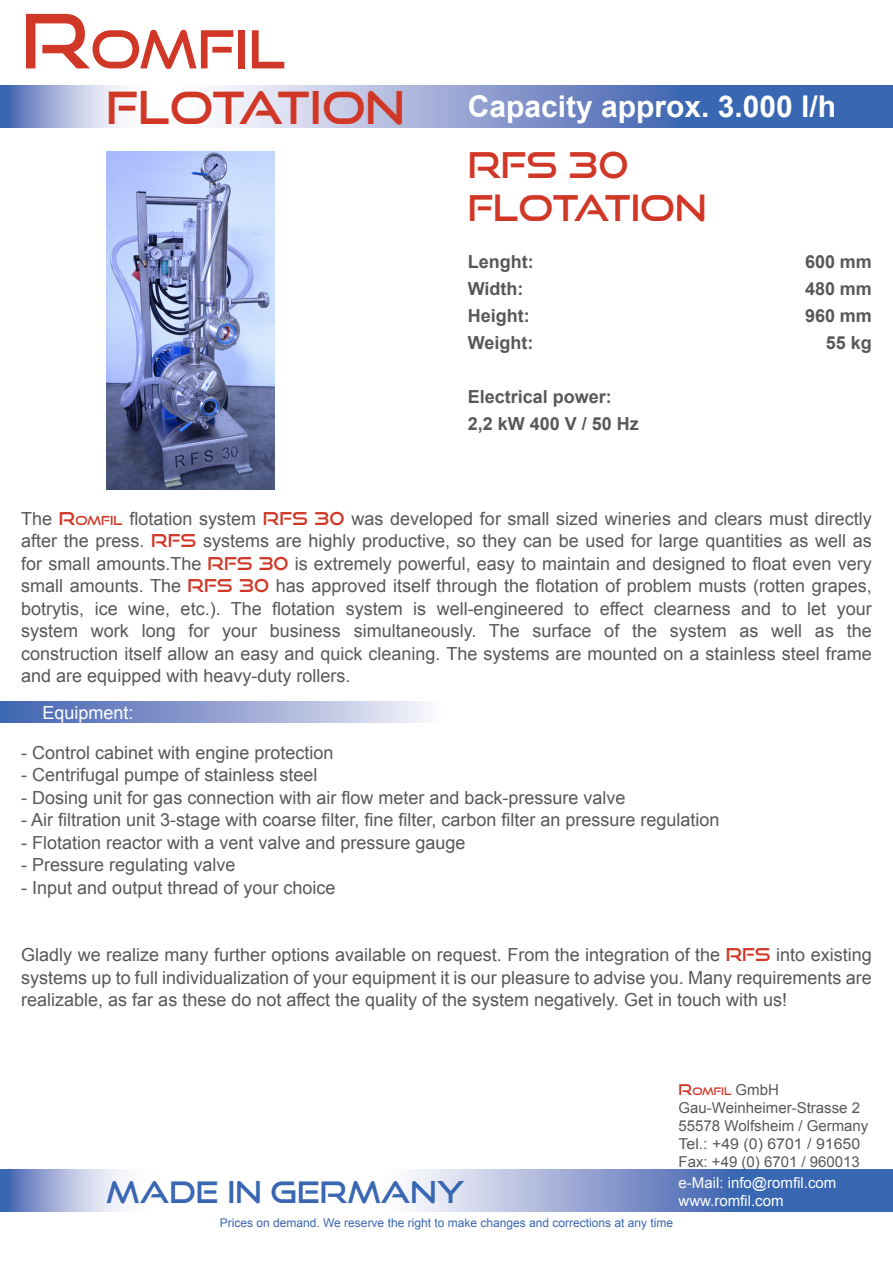
<style>
.page{position:relative;width:893px;height:1263px;background:#fff}
.page>*{position:absolute;margin:0;border:0;box-sizing:border-box;transform-origin:0 0}
.t1{font:52.5px "Good Times Rg";color:#d13727}
.t2{font:45px "Good Times Rg";color:#d13727}
.t3{font:36px "Good Times Rg";color:#d13727}
.t4{font:700 30px "Arial";color:#fff}
.t5{font:30px "Good Times Rg";color:#3967b2}
.t6{font:18px/22.5px "Arial";color:#57585a;text-align:justify}
.t7{font:700 18px "Arial";color:#57585a}
.t8{font:18px "Arial";color:#fff}
.t9{font:15px "Arial";color:#57585a}
.t10{font:15px "Arial";color:#fff}
.t11{font:15px "Arial";color:#57585a;scale:1.06 1}
.t12{font:12px "Arial";color:#3967b2}
.t13{font:10.5px "Good Times Rg";color:#d13727}
.s1{font-size:75px}
.s2{font-family:"Good Times Rg";color:#d13727}
.s3{font-family:"Good Times Rg";font-size:12.6px;color:#d13727}
.s4{font-size:15px}
.s5{font-family:"Arial";font-size:15px;color:#57585a}
</style>
<div class="page">
<svg style="left:412px;top:1169px;width:481px;height:43px;background:#7b94c9"></svg>
<svg style="left:0;top:1169px;width:123px;height:43px;background:#a5b3d9"></svg>
<svg style="left:0;top:85px;width:123px;height:43px;background:#a5b3d9"></svg>
<svg style="left:216px;top:85px;width:677px;height:42px;background:#7e96ca"></svg>
<div style="left:0;top:702px;width:441px;height:21px;background:linear-gradient(to right,#3b5dae,#f4f1f9)"></div>
<img style="left:106px;top:151px;width:168px;height:338px">
<p class="t1" style="left:21px;top:17px;width:266px"><span class="s1">R</span>OMFIL</p>
<p class="t2" style="left:106px;top:80px;width:300px">FLOTATION</p>
<p class="t4" style="left:468px;top:87px;width:370px">Capacity approx. 3.000 l/h</p>
<p class="t3" style="left:468px;top:142px;width:162px">RFS 30</p>
<p class="t3" style="left:468px;top:186px;width:240px">FLOTATION</p>
<p class="t7" style="left:468px;top:250px;width:67px">Lenght:</p>
<p class="t7" style="left:805px;top:250px;width:68px">600 mm</p>
<p class="t7" style="left:468px;top:277px;width:57px">Width:</p>
<p class="t7" style="left:805px;top:277px;width:68px">480 mm</p>
<p class="t7" style="left:468px;top:304px;width:63px">Height:</p>
<p class="t7" style="left:805px;top:304px;width:68px">960 mm</p>
<p class="t7" style="left:468px;top:331px;width:67px">Weight:</p>
<p class="t7" style="left:826px;top:331px;width:47px">55 kg</p>
<p class="t7" style="left:468px;top:385px;width:146px">Electrical power:</p>
<p class="t7" style="left:468px;top:412px;width:173px">2,2 kW 400 V / 50 Hz</p>
<p class="t6" style="left:21px;top:507px;width:852px">The <span class="s2">R</span><span class="s3">OMFIL</span> flotation system <span class="s2">RFS 30</span> was developed for small sized wineries and clears must directly after the press. <span class="s2">RFS</span> systems are highly productive, so they can be used for large quantities as well as for small amounts.The <span class="s2">RFS 30</span> is extremely powerful, easy to maintain and designed to float even very small amounts. The <span class="s2">RFS 30</span> has approved itself through the flotation of problem musts (rotten grapes, botrytis, ice wine, etc.). The flotation system is well-engineered to effect clearness and to let your system work long for your business simultaneously. The surface of the system as well as the construction itself allow an easy and quick cleaning. The systems are mounted on a stainless steel frame and are equipped with heavy-duty rollers.</p>
<p class="t8" style="left:43px;top:701px;width:93px">Equipment:</p>
<p class="t6" style="left:21px;top:741px;width:314px">- Control cabinet with engine protection</p>
<p class="t6" style="left:21px;top:764px;width:298px">- Centrifugal pumpe of stainless steel</p>
<p class="t6" style="left:21px;top:786px;width:606px">- Dosing unit for gas connection with air flow meter and back-pressure valve</p>
<p class="t6" style="left:21px;top:809px;width:700px">- Air filtration unit 3-stage with coarse filter, fine filter, carbon filter an pressure regulation</p>
<p class="t6" style="left:21px;top:831px;width:446px">- Flotation reactor with a vent valve and pressure gauge</p>
<p class="t6" style="left:21px;top:854px;width:216px">- Pressure regulating valve</p>
<p class="t6" style="left:21px;top:876px;width:316px">- Input and output thread of your choice</p>
<p class="t6" style="left:21px;top:944px;width:852px">Gladly we realize many further options available on request. From the integration of the <span class="s2">RFS</span> into existing systems up to full individualization of your equipment it is our pleasure to advise you. Many requirements are realizable, as far as these do not affect the quality of the system negatively. Get in touch with us!</p>
<p class="t13" style="left:679px;top:1085px;width:102px"><span class="s4">R</span>OMFIL <span class="s5">GmbH</span></p>
<p class="t9" style="left:679px;top:1098px;width:183px">Gau-Weinheimer-Strasse 2</p>
<p class="t9" style="left:679px;top:1116px;width:191px">55578 Wolfsheim / Germany</p>
<p class="t11" style="left:679px;top:1134px;width:173px">Tel.: +49 (0) 6701 / 91650</p>
<p class="t9" style="left:679px;top:1152px;width:183px">Fax: +49 (0) 6701 / 960013</p>
<p class="t10" style="left:679px;top:1173px;width:159px">e-Mail: info@romfil.com</p>
<p class="t10" style="left:679px;top:1191px;width:107px">www.romfil.com</p>
<p class="t5" style="left:106px;top:1173px;width:360px">MADE IN GERMANY</p>
<p class="t12" style="left:220px;top:1215px;width:455px">Prices on demand. We reserve the right to make changes and corrections at any time</p>
</div>
